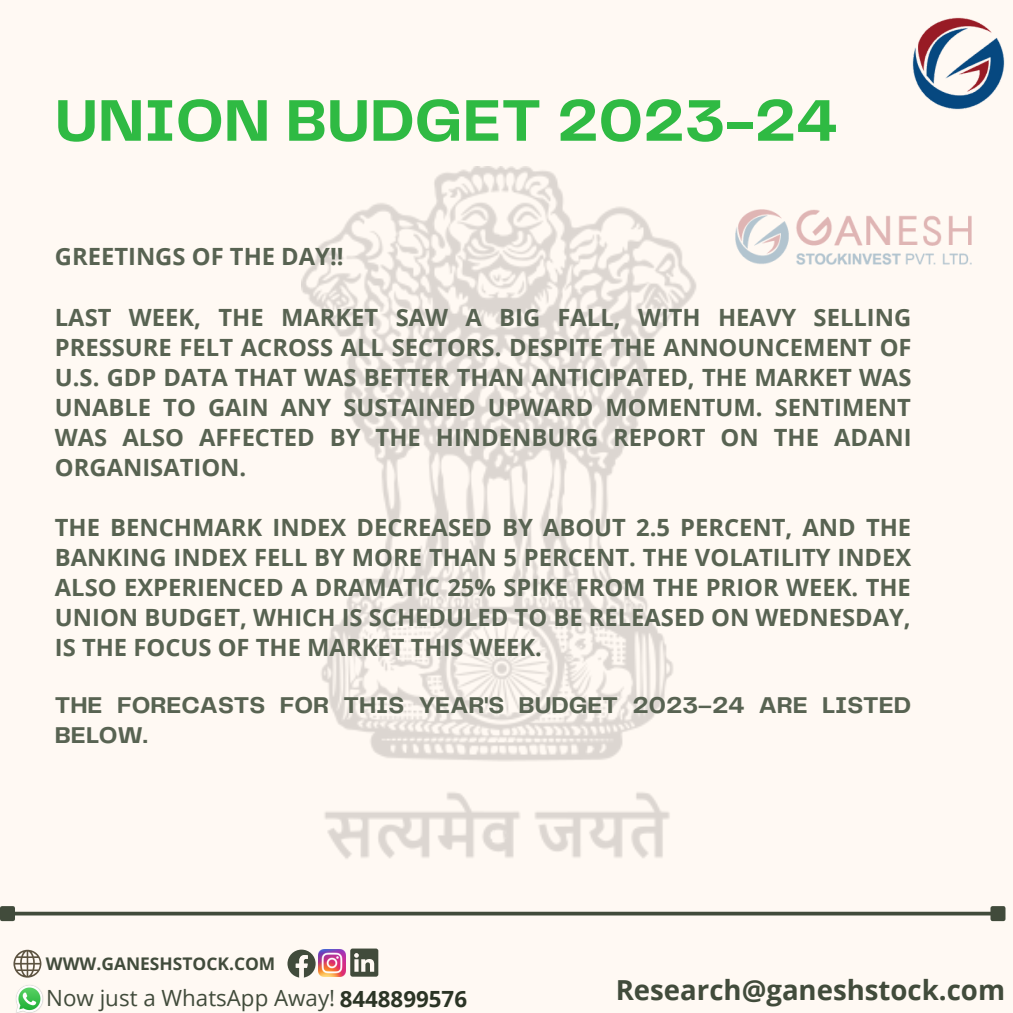
<style>
.page{position:relative;width:1013px;height:1013px;background:#fff}
.page>*{position:absolute;margin:0;border:0;box-sizing:border-box;transform-origin:0 0}
.t1{font:700 61px "Telegraf";color:#2fba43}
.t2{font:700 27.62px "Open Sans";color:#414b3b}
.t3{font:700 23.75px/30px "Open Sans";color:#586352;text-align:justify}
.t4{font:700 23.75px/30px "Telegraf";color:#586352}
.t5{font:22.38px "Open Sans";color:#414b3b}
.t6{font:700 17.38px "Open Sans";color:#414b3b}
.s1{font-weight:700;color:#2b3425}
</style>
<div class="page">
<div style="left:0;top:0;width:1012px;height:1012px;background:#fff9f3"></div>
<img style="left:301px;top:167px;width:395px;height:692px">
<img style="left:16px;top:985px;width:28px;height:27px">
<img style="left:318px;top:949px;width:27px;height:27px">
<svg style="left:350px;top:948px;width:28px;height:28px"></svg>
<svg style="left:287px;top:949px;width:28px;height:28px"></svg>
<svg style="left:15px;top:911px;width:975px;height:4px;background:#636a5c"></svg>
<div style="left:2px;top:908px;width:11px;height:11px;background:#414b3b"></div>
<div style="left:0;top:906px;width:15px;height:15px;border:4px solid #414b3b"></div>
<div style="left:992px;top:908px;width:11px;height:11px;background:#414b3b"></div>
<div style="left:990px;top:906px;width:15px;height:15px;border:4px solid #414b3b"></div>
<svg style="left:13px;top:949px;width:28px;height:28px"></svg>
<img style="left:735px;top:210px;width:236px;height:54px">
<img style="left:912px;top:17px;width:93px;height:93px">
<h1 class="t1" style="left:55px;top:94px;width:784px">UNION BUDGET 2023-24</h1>
<p class="t3" style="left:55px;top:241px;width:290px">GREETINGS OF THE DAY!!</p>
<p class="t3" style="left:55px;top:301px;width:858px">LAST WEEK, THE MARKET SAW A BIG FALL, WITH HEAVY SELLING PRESSURE FELT ACROSS ALL SECTORS. DESPITE THE ANNOUNCEMENT OF U.S. GDP DATA THAT WAS BETTER THAN ANTICIPATED, THE MARKET WAS UNABLE TO GAIN ANY SUSTAINED UPWARD MOMENTUM. SENTIMENT WAS ALSO AFFECTED BY THE HINDENBURG REPORT ON THE ADANI ORGANISATION.</p>
<p class="t3" style="left:55px;top:511px;width:858px">THE BENCHMARK INDEX DECREASED BY ABOUT 2.5 PERCENT, AND THE BANKING INDEX FELL BY MORE THAN 5 PERCENT. THE VOLATILITY INDEX ALSO EXPERIENCED A DRAMATIC 25% SPIKE FROM THE PRIOR WEEK. THE UNION BUDGET, WHICH IS SCHEDULED TO BE RELEASED ON WEDNESDAY, IS THE FOCUS OF THE MARKET THIS WEEK.</p>
<p class="t4" style="left:55px;top:691px;width:857px">THE FORECASTS FOR THIS YEAR'S BUDGET 2023–24 ARE LISTED<br>BELOW.</p>
<p class="t6" style="left:46px;top:951px;width:231px">WWW.GANESHSTOCK.COM</p>
<p class="t5" style="left:46px;top:982px;width:422px">Now just a WhatsApp Away! <span class="s1">8448899576</span></p>
<p class="t2" style="left:615px;top:970px;width:391px">Research@ganeshstock.com</p>
</div>
